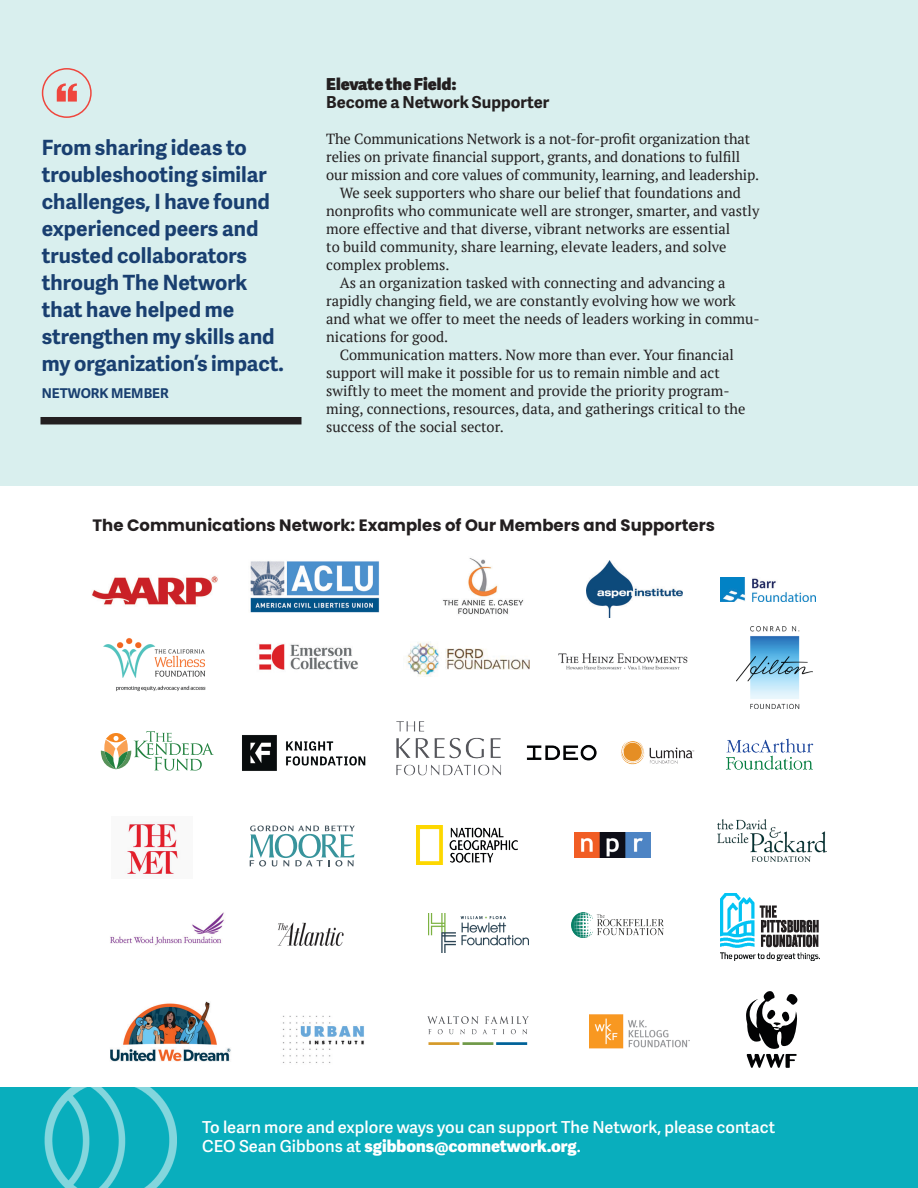
<style>
.page{position:relative;width:918px;height:1188px;background:#fff}
.page>*{position:absolute;margin:0;border:0;box-sizing:border-box;transform-origin:0 0}
.Body{font:70.5px "Knockout 70 Full Welterwt";color:#ef463d}
.t1{font:700 21px/27px "Adelle Sans";color:#193f70}
.Body-2{font:600 16.5px/19.5px "Adelle Sans";color:#fff}
.t2{font:700 16.5px "Poppins";color:#231f20}
.Subhead{font:700 16.5px "Adelle Sans";color:#231f20}
.Subhead-2{font:800 16.5px "Adelle Sans";color:#231f20}
.Body-3{font:14.7px/18px "PT Serif";color:#231f20}
.t3{font:700 13.5px "Adelle Sans";color:#193f70}
.s1{font-weight:800}
</style>
<div class="page">
<div style="left:1px;top:1088px;width:917px;height:100px;background:#09aebd"></div>
<img style="left:44px;top:1088px;width:132px;height:100px">
<div style="left:0;top:0;width:918px;height:486px;background:#d9efee"></div>
<img style="left:92px;top:576px;width:126px;height:29px">
<img style="left:103px;top:638px;width:103px;height:54px">
<svg style="left:101px;top:731px;width:113px;height:40px"></svg>
<img style="left:726px;top:738px;width:88px;height:32px">
<img style="left:717px;top:819px;width:110px;height:43px">
<img style="left:721px;top:894px;width:98px;height:67px">
<img style="left:250px;top:561px;width:130px;height:52px">
<img style="left:259px;top:644px;width:99px;height:26px">
<img style="left:242px;top:735px;width:124px;height:36px">
<img style="left:127px;top:822px;width:53px;height:52px">
<img style="left:110px;top:912px;width:114px;height:33px">
<img style="left:110px;top:1001px;width:121px;height:61px">
<img style="left:442px;top:558px;width:82px;height:57px">
<img style="left:407px;top:642px;width:123px;height:35px">
<img style="left:396px;top:721px;width:105px;height:55px">
<svg style="left:249px;top:826px;width:106px;height:40px"></svg>
<img style="left:277px;top:922px;width:67px;height:24px">
<img style="left:282px;top:1015px;width:82px;height:48px">
<img style="left:587px;top:561px;width:96px;height:57px">
<img style="left:558px;top:653px;width:130px;height:17px">
<img style="left:526px;top:744px;width:71px;height:17px">
<img style="left:416px;top:826px;width:101px;height:38px">
<img style="left:428px;top:913px;width:101px;height:39px">
<img style="left:428px;top:1017px;width:100px;height:28px">
<img style="left:720px;top:577px;width:96px;height:25px">
<img style="left:737px;top:627px;width:76px;height:82px">
<img style="left:621px;top:741px;width:74px;height:24px">
<img style="left:574px;top:832px;width:77px;height:26px">
<img style="left:571px;top:913px;width:93px;height:24px">
<img style="left:589px;top:1014px;width:100px;height:35px">
<svg style="left:746px;top:991px;width:52px;height:77px"></svg>
<div style="left:42px;top:68px;width:50px;height:50px;border:2px solid #ef463d;border-radius:50%"></div>
<div style="left:40px;top:417px;width:262px;height:7px;background:#231f20"></div>
<p class="Body" style="left:55px;top:62px;width:26px">“</p>
<p class="t1" style="left:42px;top:133px;width:244px">From sharing ideas to troubleshooting similar challenges, I have found experienced peers and trusted collaborators through The Network that have helped me strengthen my skills and my organization’s impact.</p>
<p class="t3" style="left:42px;top:384px;width:128px">NETWORK MEMBER</p>
<p class="Subhead-2" style="left:326px;top:72px;width:132px">Elevate the Field:</p>
<p class="Subhead" style="left:326px;top:90px;width:224px">Become a Network Supporter</p>
<p class="Body-3" style="left:326px;top:130px;width:435px">The Communications Network is a not-for-profit organization that relies on private financial support, grants, and donations to fulfill our mission and core values of community, learning, and leadership.</p>
<p class="Body-3" style="left:326px;top:184px;width:435px;text-indent:14px">We seek supporters who share our belief that foundations and nonprofits who communicate well are stronger, smarter, and vastly more effective and that diverse, vibrant networks are essential<br>to build community, share learning, elevate leaders, and solve complex problems.</p>
<p class="Body-3" style="left:326px;top:274px;width:435px;text-indent:14px">As an organization tasked with connecting and advancing a rapidly changing field, we are constantly evolving how we work and what we offer to meet the needs of leaders working in commu&shy;nications for good.</p>
<p class="Body-3" style="left:326px;top:346px;width:421px;text-indent:14px">Communication matters. Now more than ever. Your financial support will make it possible for us to remain nimble and act swiftly to meet the moment and provide the priority program&shy;ming, connections, resources, data, and gatherings critical to the success of the social sector.</p>
<p class="t2" style="left:93px;top:516px;width:624px">The Communications Network: Examples of Our Members and Supporters</p>
<p class="Body-2" style="left:202px;top:1117px;width:574px">To learn more and explore ways you can support The Network, please contact<br>CEO Sean Gibbons at <span class="s1">sgibbons@comnetwork.org</span>.</p>
</div>
